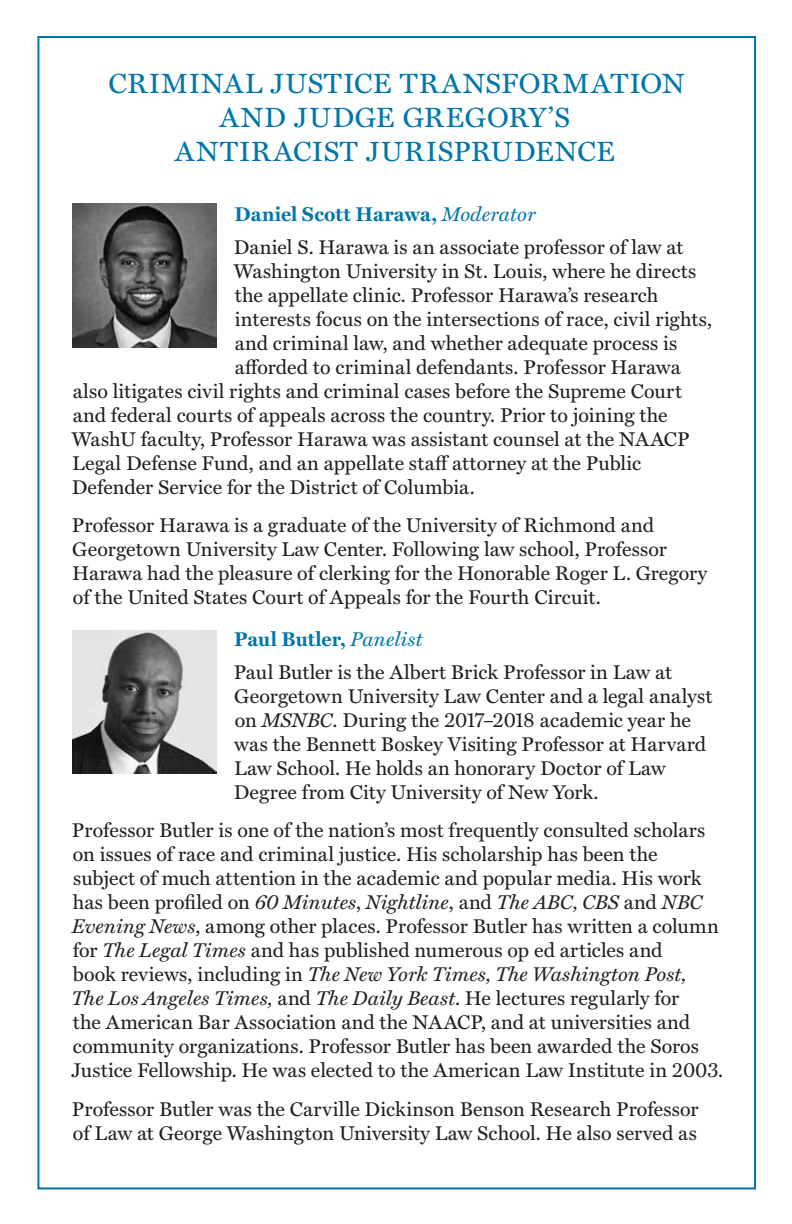
<style>
.page{position:relative;width:792px;height:1224px;background:#fff}
.page>*{position:absolute;margin:0;border:0;box-sizing:border-box;transform-origin:0 0}
.Page_Title{font:28px/33.6px "Miller Text";letter-spacing:.025em;color:#0076aa;text-align:center}
.Body_Copy{font:20px/24px "Miller Text";letter-spacing:.005em;color:#231f20}
.Name{font:700 20px "Miller Text";letter-spacing:.005em;color:#0076aa}
.s1{font-weight:400;font-style:italic}
.s2{font-style:italic}
</style>
<div class="page">
<img style="left:72px;top:203px;width:144px;height:144px">
<img style="left:72px;top:630px;width:144px;height:144px">
<p class="Page_Title" style="left:108px;top:65px;width:578px">CRIMINAL JUSTICE TRANSFORMATION<br>AND JUDGE GREGORY’S<br>ANTIRACIST JURISPRUDENCE</p>
<p class="Name" style="left:234px;top:198px;width:303px">Daniel Scott Harawa, <span class="s1">Moderator</span></p>
<p class="Body_Copy" style="left:234px;top:233px;width:451px">Daniel S. Harawa is an associate professor of law at</p>
<p class="Body_Copy" style="left:234px;top:257px;width:464px">Washington University in St. Louis, where he directs</p>
<p class="Body_Copy" style="left:235px;top:281px;width:425px">the appellate clinic. Professor Harawa’s research</p>
<p class="Body_Copy" style="left:235px;top:305px;width:479px">interests focus on the intersections of race, civil rights,</p>
<p class="Body_Copy" style="left:235px;top:329px;width:444px">and criminal law, and whether adequate process is</p>
<p class="Body_Copy" style="left:235px;top:353px;width:448px">afforded to criminal defendants. Professor Harawa</p>
<p class="Body_Copy" style="left:73px;top:377px;width:611px">also litigates civil rights and criminal cases before the Supreme Court</p>
<p class="Body_Copy" style="left:73px;top:401px;width:596px">and federal courts of appeals across the country. Prior to joining the</p>
<p class="Body_Copy" style="left:72px;top:425px;width:619px">WashU faculty, Professor Harawa was assistant counsel at the NAACP</p>
<p class="Body_Copy" style="left:72px;top:449px;width:571px">Legal Defense Fund, and an appellate staff attorney at the Public</p>
<p class="Body_Copy" style="left:72px;top:473px;width:404px">Defender Service for the District of Columbia.</p>
<p class="Body_Copy" style="left:72px;top:512px;width:637px">Professor Harawa is a graduate of the University of Richmond and Georgetown University Law Center. Following law school, Professor Harawa had the pleasure of clerking for the Honorable Roger L. Gregory of the United States Court of Appeals for the Fourth Circuit.</p>
<p class="Name" style="left:234px;top:623px;width:190px">Paul Butler, <span class="s1">Panelist</span></p>
<p class="Body_Copy" style="left:234px;top:659px;width:480px">Paul Butler is the Albert Brick Professor in Law at Georgetown University Law Center and a legal analyst on <span class="s2">MSNBC</span>. During the 2017–2018 academic year he was the Bennett Boskey Visiting Professor at Harvard Law School. He holds an honorary Doctor of Law Degree from City University of New York.</p>
<p class="Body_Copy" style="left:71px;top:817px;width:653px">Professor Butler is one of the nation’s most frequently consulted scholars on issues of race and criminal justice. His scholarship has been the subject of much attention in the academic and popular media. His work has been profiled on <span class="s2">60 Minutes</span>, <span class="s2">Nightline</span>, and <span class="s2">The ABC, CBS</span> and <span class="s2">NBC Evening News</span>, among other places. Professor Butler has written a column for <span class="s2">The Legal Times</span> and has published numerous op ed articles and<br>book reviews, including in <span class="s2">The New York Times, The Washington Post,<br>The Los Angeles Times,</span> and <span class="s2">The Daily Beast</span>. He lectures regularly for<br>the American Bar Association and the NAACP, and at universities and community organizations. Professor Butler has been awarded the Soros Justice Fellowship. He was elected to the American Law Institute in 2003.</p>
<p class="Body_Copy" style="left:72px;top:1096px;width:628px">Professor Butler was the Carville Dickinson Benson Research Professor of Law at George Washington University Law School. He also served as</p>
</div>
